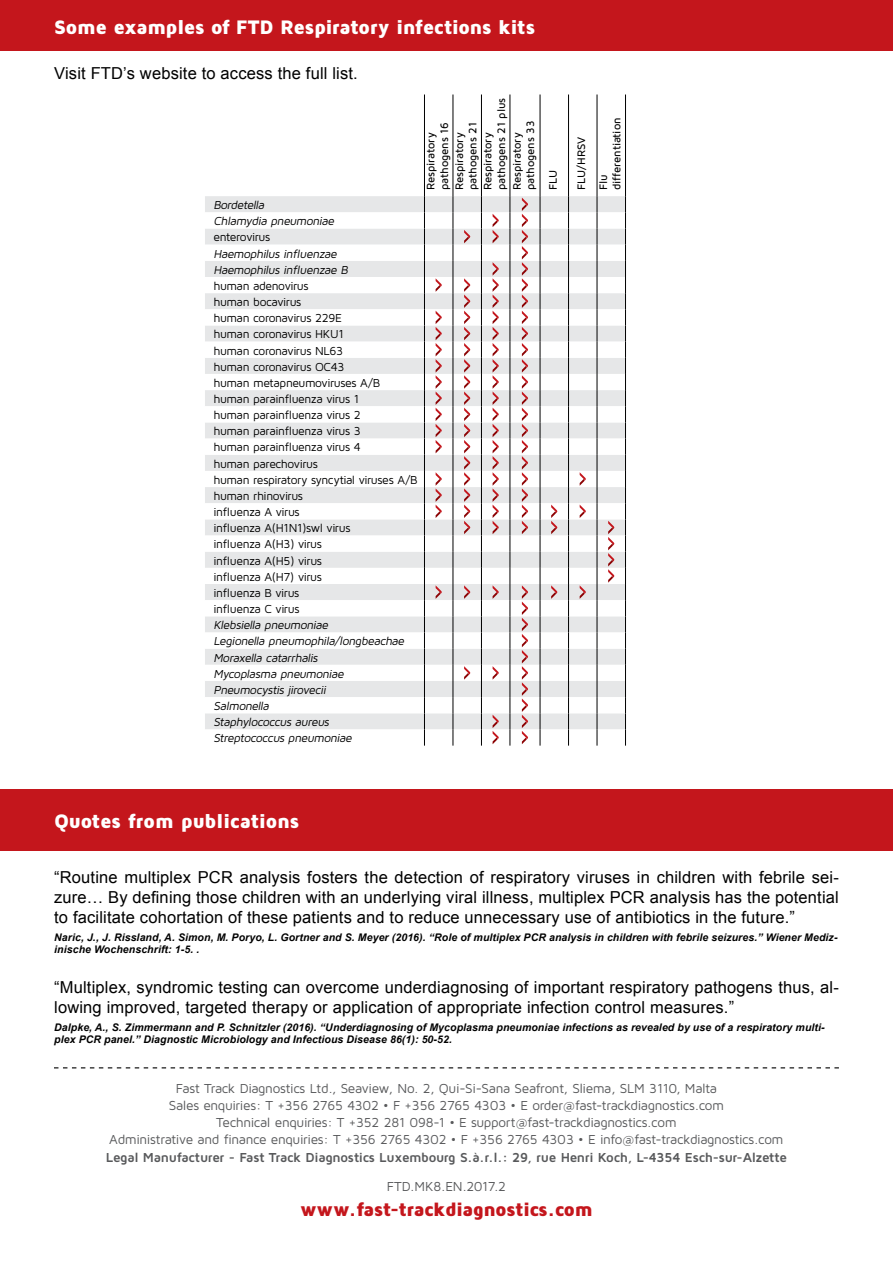
<style>
.page{position:relative;width:893px;height:1263px;background:#fff}
.page>*{position:absolute;margin:0;border:0;box-sizing:border-box;transform-origin:0 0}
.t1{font:900 20.25px "Maven Pro";letter-spacing:-.02em;color:#fff}
.t2{font:900 19.5px "Maven Pro";letter-spacing:-.02em;color:#c4161c}
.t3{font:16.5px/19.8px "Arial";letter-spacing:.01em;color:#000;text-align:justify}
.t4{font:13.5px/17.2px "Maven Pro";letter-spacing:-.025em;color:#58595b;text-align:center}
.t5{font:700 13.5px "Maven Pro";letter-spacing:-.025em;color:#58595b}
.t6{font:12px/16.2px "Maven Pro";letter-spacing:-.035em;color:#000}
.t7{font:italic 12px/16.2px "Maven Pro";color:#000}
.t8{font:500 11.25px/13.5px "Maven Pro";letter-spacing:-.01em;color:#000}
.t9{font:italic 700 10.5px/12.6px "Arial";letter-spacing:.01em;color:#000}
</style>
<div class="page">
<div style="left:0;top:0;width:893px;height:51px;background:#c4161c"></div>
<hr style="left:453px;top:95px;width:1px;height:101px;background:#000">
<hr style="left:481px;top:95px;width:1px;height:101px;background:#000">
<hr style="left:510px;top:95px;width:1px;height:101px;background:#000">
<hr style="left:540px;top:95px;width:1px;height:101px;background:#000">
<hr style="left:568px;top:95px;width:1px;height:101px;background:#000">
<hr style="left:597px;top:95px;width:1px;height:101px;background:#000">
<hr style="left:424px;top:95px;width:1px;height:101px;background:#000">
<hr style="left:625px;top:95px;width:1px;height:101px;background:#000">
<svg style="left:205px;top:196px;width:421px;height:550px"></svg>
<svg style="left:54px;top:1067px;width:785px;height:1px"></svg>
<div style="left:0;top:789px;width:893px;height:61px;background:#c4161c"></div>
<p class="t1" style="left:54px;top:14px;width:483px">Some examples of FTD Respiratory infections kits</p>
<p class="t3" style="left:54px;top:64px;width:305px">Visit FTD’s website to access the full list.</p>
<p class="t7" style="left:213px;top:196px;width:125px">Bordetella<br>Chlamydia pneumoniae</p>
<p class="t6" style="left:213px;top:229px;width:58px">enterovirus</p>
<p class="t7" style="left:213px;top:245px;width:138px">Haemophilus influenzae<br>Haemophilus influenzae B</p>
<p class="t6" style="left:213px;top:277px;width:205px">human adenovirus<br>human bocavirus<br>human coronavirus 229E<br>human coronavirus HKU1<br>human coronavirus NL63<br>human coronavirus OC43<br>human metapneumoviruses A/B human parainfluenza virus 1<br>human parainfluenza virus 2<br>human parainfluenza virus 3<br>human parainfluenza virus 4<br>human parechovirus<br>human respiratory syncytial viruses A/B human rhinovirus<br>influenza A virus<br>influenza A(H1N1)swl virus<br>influenza A(H3) virus<br>influenza A(H5) virus<br>influenza A(H7) virus<br>influenza B virus<br>influenza C virus</p>
<p class="t7" style="left:213px;top:617px;width:195px">Klebsiella pneumoniae<br>Legionella pneumophila/longbeachae<br>Moraxella catarrhalis<br>Mycoplasma pneumoniae<br>Pneumocystis jirovecii<br>Salmonella<br>Staphylococcus aureus<br>Streptococcus pneumoniae</p>
<p class="t8" style="left:480px;top:190px;width:93px;rotate:-90deg">Respiratory pathogens 21 plus</p>
<p class="t8" style="left:510px;top:190px;width:71px;rotate:-90deg">Respiratory pathogens 33</p>
<p class="t8" style="left:424px;top:190px;width:69px;rotate:-90deg">Respiratory pathogens 16</p>
<p class="t8" style="left:452px;top:190px;width:69px;rotate:-90deg">Respiratory pathogens 21</p>
<p class="t8" style="left:546px;top:190px;width:22px;rotate:-90deg">FLU</p>
<p class="t8" style="left:610px;top:190px;width:74px;rotate:-90deg">differentiation</p>
<p class="t8" style="left:570px;top:190px;width:55px;line-height:21.8px;rotate:-90deg">FLU/HRSV<br>Flu</p>
<p class="t1" style="left:54px;top:808px;width:247px">Quotes from publications</p>
<p class="t3" style="left:54px;top:867px;width:786px">“Routine multiplex PCR analysis fosters the detection of respiratory viruses in children with febrile sei&shy;zure… By defining those children with an underlying viral illness, multiplex PCR analysis has the potential to facilitate cohortation of these patients and to reduce unnecessary use of antibiotics in the future.”</p>
<p class="t9" style="left:54px;top:931px;width:785px">Naric, J., J. Rissland, A. Simon, M. Poryo, L. Gortner and S. Meyer (2016). “Role of multiplex PCR analysis in children with febrile seizures.” Wiener Mediz&shy;inische Wochenschrift: 1-5. .</p>
<p class="t3" style="left:54px;top:977px;width:786px">“Multiplex, syndromic testing can overcome underdiagnosing of important respiratory pathogens thus, al&shy;lowing improved, targeted therapy or application of appropriate infection control measures.”</p>
<p class="t9" style="left:54px;top:1021px;width:772px">Dalpke, A., S. Zimmermann and P. Schnitzler (2016). “Underdiagnosing of Mycoplasma pneumoniae infections as revealed by use of a respiratory multi&shy;plex PCR panel.” Diagnostic Microbiology and Infectious Disease 86(1): 50-52.</p>
<p class="t4" style="left:109px;top:1079px;width:676px">Fast Track Diagnostics Ltd., Seaview, No. 2, Qui-Si-Sana Seafront, Sliema, SLM 3110, Malta<br>Sales enquiries: T +356 2765 4302 • F +356 2765 4303 • E order@fast-trackdiagnostics.com<br>Technical enquiries: T +352 281 098-1 • E support@fast-trackdiagnostics.com<br>Administrative and finance enquiries: T +356 2765 4302 • F +356 2765 4303 • E info@fast-trackdiagnostics.com</p>
<p class="t5" style="left:106px;top:1148px;width:682px">Legal Manufacturer - Fast Track Diagnostics Luxembourg S.à.r.l.: 29, rue Henri Koch, L-4354 Esch-sur-Alzette</p>
<p class="t4" style="left:387px;top:1177px;width:121px">FTD.MK8.EN.2017.2</p>
<p class="t2" style="left:300px;top:1197px;width:294px">www.fast-trackdiagnostics.com</p>
</div>
